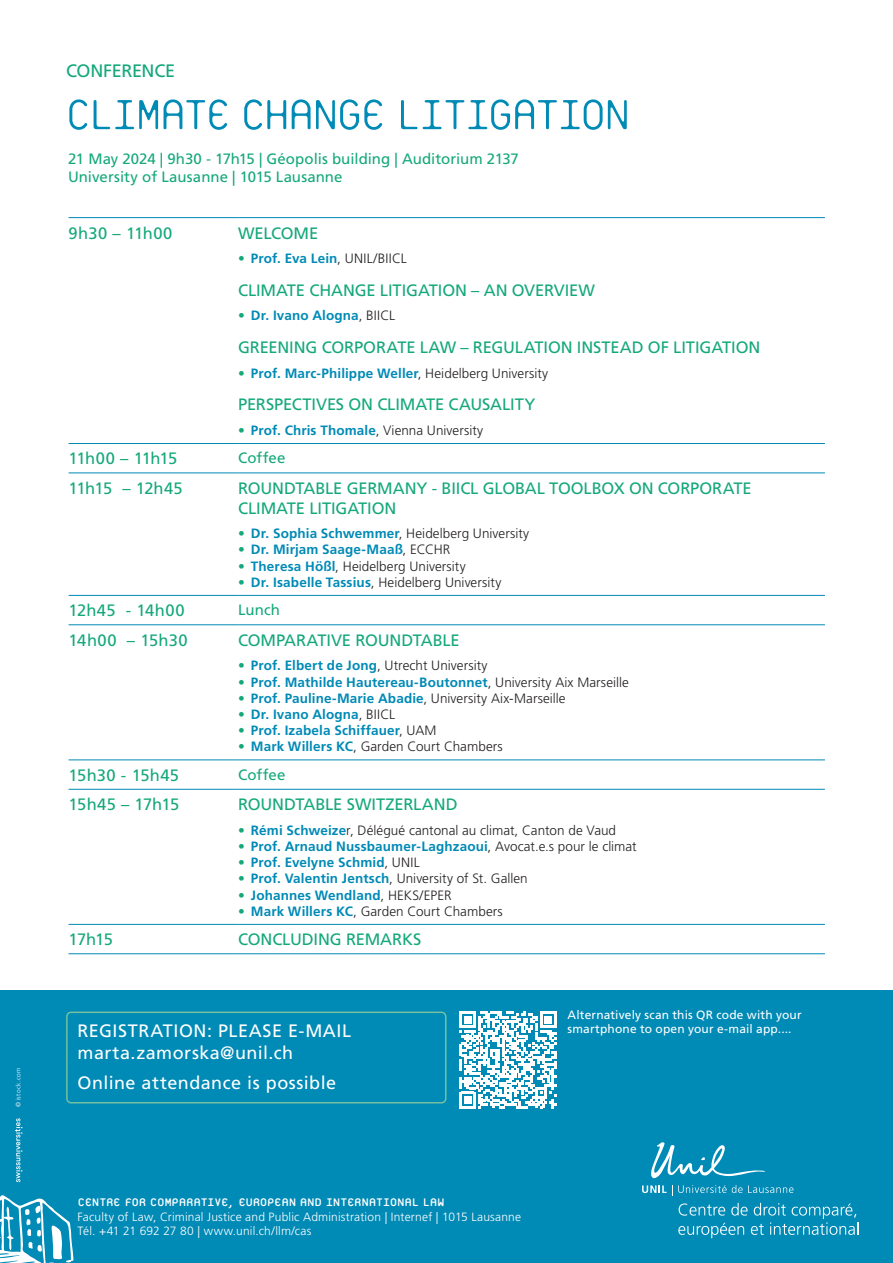
<style>
.page{position:relative;width:893px;height:1263px;background:#fff}
.page>*{position:absolute;margin:0;border:0;box-sizing:border-box;transform-origin:0 0}
.t1{font:100 63px "Platelet OT";letter-spacing:-.085em;color:#008ab6}
.t2{font:18px/21.6px "Frutiger LT Std";letter-spacing:.025em;color:#fff}
.t3{font:18px "Frutiger LT Std";letter-spacing:-.02em;color:#14a87a}
.t4{font:16.5px/19.8px "Frutiger LT Std";letter-spacing:-.005em;color:#14a87a}
.t5{font:16.5px "Platelet OT";letter-spacing:-.025em;color:#fff}
.t6{font:16.5px "Frutiger LT Std";letter-spacing:-.03em;color:#14a87a}
.t7{font:16.5px "Frutiger LT Std";letter-spacing:.02em;color:#14a87a}
.t8{font:16.5px "Frutiger LT Std";letter-spacing:.025em;color:#14a87a}
.t9{font:16.5px "Frutiger LT Std";letter-spacing:.015em;color:#14a87a}
.t10{font:16.5px "Frutiger LT Std";letter-spacing:.03em;color:#14a87a}
.t11{font:15px/18px "Frutiger LT Std";color:#14a87a}
.t12{font:700 13.5px "Frutiger LT Std";letter-spacing:.01em;color:#008ab6}
.t13{font:300 13.5px "Frutiger LT Std";letter-spacing:.005em;color:#231f20}
.t14{font:300 12px/14.4px "Frutiger LT Std";letter-spacing:.015em;color:#fff}
.t15{font:12px/13.8px "Frutiger LT Std";letter-spacing:.01em;color:#fff}
.t16{font:300 6.45px "Frutiger LT Std";letter-spacing:.06em;color:#fff}
.s1{color:#14a87a}
.s2{font-weight:300;color:#231f20}
.s3{font-weight:700;color:#14a87a}
.s4{font-weight:700;color:#008ab6}
</style>
<div class="page">
<div style="left:0;top:991px;width:893px;height:272px;background:#008ab6"></div>
<svg style="left:15px;top:1118px;width:7px;height:64px"></svg>
<svg style="left:0;top:1195px;width:74px;height:68px"></svg>
<hr style="left:69px;top:217px;width:169px;height:1px;background:#008ab6">
<hr style="left:238px;top:217px;width:587px;height:1px;background:#008ab6">
<hr style="left:69px;top:443px;width:169px;height:1px;background:#008ab6">
<hr style="left:238px;top:443px;width:587px;height:1px;background:#008ab6">
<hr style="left:69px;top:473px;width:169px;height:1px;background:#008ab6">
<hr style="left:238px;top:473px;width:587px;height:1px;background:#008ab6">
<hr style="left:69px;top:595px;width:169px;height:1px;background:#008ab6">
<hr style="left:238px;top:595px;width:587px;height:1px;background:#008ab6">
<hr style="left:69px;top:624px;width:169px;height:1px;background:#008ab6">
<hr style="left:238px;top:624px;width:587px;height:1px;background:#008ab6">
<hr style="left:69px;top:760px;width:169px;height:1px;background:#008ab6">
<hr style="left:238px;top:760px;width:587px;height:1px;background:#008ab6">
<hr style="left:69px;top:789px;width:169px;height:1px;background:#008ab6">
<hr style="left:238px;top:789px;width:587px;height:1px;background:#008ab6">
<hr style="left:69px;top:924px;width:169px;height:1px;background:#008ab6">
<hr style="left:238px;top:924px;width:587px;height:1px;background:#008ab6">
<hr style="left:69px;top:953px;width:169px;height:1px;background:#008ab6">
<hr style="left:238px;top:953px;width:587px;height:1px;background:#008ab6">
<div style="left:66px;top:1011px;width:380px;height:92px;border:2px solid #74c0a1;border-radius:4px"></div>
<svg style="left:459px;top:1011px;width:97px;height:97px"></svg>
<svg style="left:678px;top:1203px;width:180px;height:35px"></svg>
<svg style="left:642px;top:1142px;width:151px;height:53px"></svg>
<p class="t16" style="left:15px;top:1107px;width:41px;rotate:-90deg">© istock.com</p>
<h2 class="t3" style="left:66px;top:60px;width:111px">CONFERENCE</h2>
<h1 class="t1" style="left:64px;top:83px;width:570px">CLIMATE CHANGE LITIGATION</h1>
<p class="t11" style="left:68px;top:150px;width:452px">21 May 2024 | 9h30 - 17h15 | Géopolis building | Auditorium 2137<br>University of Lausanne | 1015 Lausanne</p>
<p class="t10" style="left:69px;top:223px;width:105px">9h30 – 11h00</p>
<p class="t4" style="left:238px;top:223px;width:82px">WELCOME</p>
<p class="t12" style="left:238px;top:251px;width:170px"><span class="s1">•</span> Prof. Eva Lein<span class="s2">, UNIL/BIICL</span></p>
<p class="t4" style="left:238px;top:280px;width:358px">CLIMATE CHANGE LITIGATION – AN OVERVIEW</p>
<p class="t12" style="left:238px;top:308px;width:158px"><span class="s1">•</span> Dr. Ivano Alogna<span class="s2">, BIICL</span></p>
<p class="t4" style="left:238px;top:337px;width:524px">GREENING CORPORATE LAW – REGULATION INSTEAD OF LITIGATION</p>
<p class="t12" style="left:238px;top:365px;width:312px"><span class="s1">•</span> Prof. Marc-Philippe Weller<span class="s2">, Heidelberg University</span></p>
<p class="t4" style="left:238px;top:395px;width:299px">PERSPECTIVES ON CLIMATE CAUSALITY</p>
<p class="t12" style="left:238px;top:422px;width:247px"><span class="s1">•</span> Prof. Chris Thomale<span class="s2">, Vienna University</span></p>
<p class="t6" style="left:69px;top:449px;width:110px">11h00 – 11h15</p>
<p class="t11" style="left:238px;top:449px;width:49px">Coffee</p>
<p class="t6" style="left:69px;top:478px;width:116px">11h15 – 12h45</p>
<p class="t4" style="left:238px;top:478px;width:515px">ROUNDTABLE GERMANY - BIICL GLOBAL TOOLBOX ON CORPORATE<br>CLIMATE LITIGATION</p>
<p class="t13" style="left:238px;top:526px;width:293px"><span class="s3">•</span> <span class="s4">Dr. Sophia Schwemmer</span>, Heidelberg University</p>
<p class="t12" style="left:238px;top:542px;width:214px"><span class="s1">•</span> Dr. Mirjam Saage-Maaß<span class="s2">, ECCHR</span></p>
<p class="t13" style="left:238px;top:558px;width:229px"><span class="s3">•</span> <span class="s4">Theresa Hößl</span>, Heidelberg University</p>
<p class="t13" style="left:238px;top:575px;width:265px"><span class="s3">•</span> <span class="s4">Dr. Isabelle Tassius</span>, Heidelberg University</p>
<p class="t7" style="left:69px;top:601px;width:118px">12h45 - 14h00</p>
<p class="t11" style="left:238px;top:601px;width:43px">Lunch</p>
<p class="t8" style="left:69px;top:630px;width:121px">14h00 – 15h30</p>
<p class="t4" style="left:238px;top:630px;width:223px">COMPARATIVE ROUNDTABLE</p>
<p class="t13" style="left:238px;top:658px;width:251px"><span class="s3">•</span> <span class="s4">Prof. Elbert de Jong</span>, Utrecht University</p>
<p class="t12" style="left:238px;top:674px;width:392px"><span class="s1">•</span> Prof. Mathilde Hautereau-Boutonnet<span class="s2">, University Aix Marseille</span></p>
<p class="t12" style="left:238px;top:690px;width:329px"><span class="s1">•</span> Prof. Pauline-Marie Abadie<span class="s2">, University Aix-Marseille</span></p>
<p class="t12" style="left:238px;top:706px;width:158px"><span class="s1">•</span> Dr. Ivano Alogna<span class="s2">, BIICL</span></p>
<p class="t12" style="left:238px;top:722px;width:200px"><span class="s1">•</span> Prof. Izabela Schiffauer<span class="s2">, UAM</span></p>
<p class="t13" style="left:238px;top:739px;width:266px"><span class="s3">•</span> <span class="s4">Mark Willers KC</span>, Garden Court Chambers</p>
<p class="t9" style="left:69px;top:765px;width:112px">15h30 - 15h45</p>
<p class="t11" style="left:238px;top:765px;width:49px">Coffee</p>
<p class="t4" style="left:69px;top:795px;width:112px">15h45 – 17h15</p>
<p class="t4" style="left:238px;top:795px;width:221px">ROUNDTABLE SWITZERLAND</p>
<p class="t13" style="left:238px;top:822px;width:379px"><span class="s3">•</span> <span class="s4">Rémi Schweize</span>r, Délégué cantonal au climat, Canton de Vaud</p>
<p class="t12" style="left:238px;top:838px;width:400px"><span class="s1">•</span> Prof. Arnaud Nussbaumer-Laghzaoui<span class="s2">, Avocat.e.s pour le climat</span></p>
<p class="t12" style="left:238px;top:855px;width:183px"><span class="s1">•</span> Prof. Evelyne Schmid<span class="s2">, UNIL</span></p>
<p class="t13" style="left:238px;top:871px;width:291px"><span class="s3">•</span> <span class="s4">Prof. Valentin Jentsch</span>, University of St. Gallen</p>
<p class="t12" style="left:238px;top:887px;width:215px"><span class="s1">•</span> Johannes Wendland<span class="s2">, HEKS/EPER</span></p>
<p class="t13" style="left:238px;top:903px;width:266px"><span class="s3">•</span> <span class="s4">Mark Willers KC</span>, Garden Court Chambers</p>
<p class="t4" style="left:69px;top:930px;width:46px">17h15</p>
<p class="t4" style="left:238px;top:930px;width:185px">CONCLUDING REMARKS</p>
<h2 class="t2" style="left:78px;top:1020px;width:275px">REGISTRATION: PLEASE E-MAIL marta.zamorska@unil.ch</h2>
<h2 class="t2" style="left:78px;top:1072px;width:260px">Online attendance is possible</h2>
<p class="t5" style="left:78px;top:1194px;width:369px">CENTRE FOR COMPARATIVE, EUROPEAN AND INTERNATIONAL LAW</p>
<p class="t14" style="left:78px;top:1209px;width:445px">Faculty of Law, Criminal Justice and Public Administration | Internef | 1015 Lausanne<br>Tél. +41 21 692 27 80 | www.unil.ch/llm/cas</p>
<p class="t15" style="left:568px;top:1008px;width:236px">Alternatively scan this QR code with your smartphone to open your e-mail app....</p>
</div>
